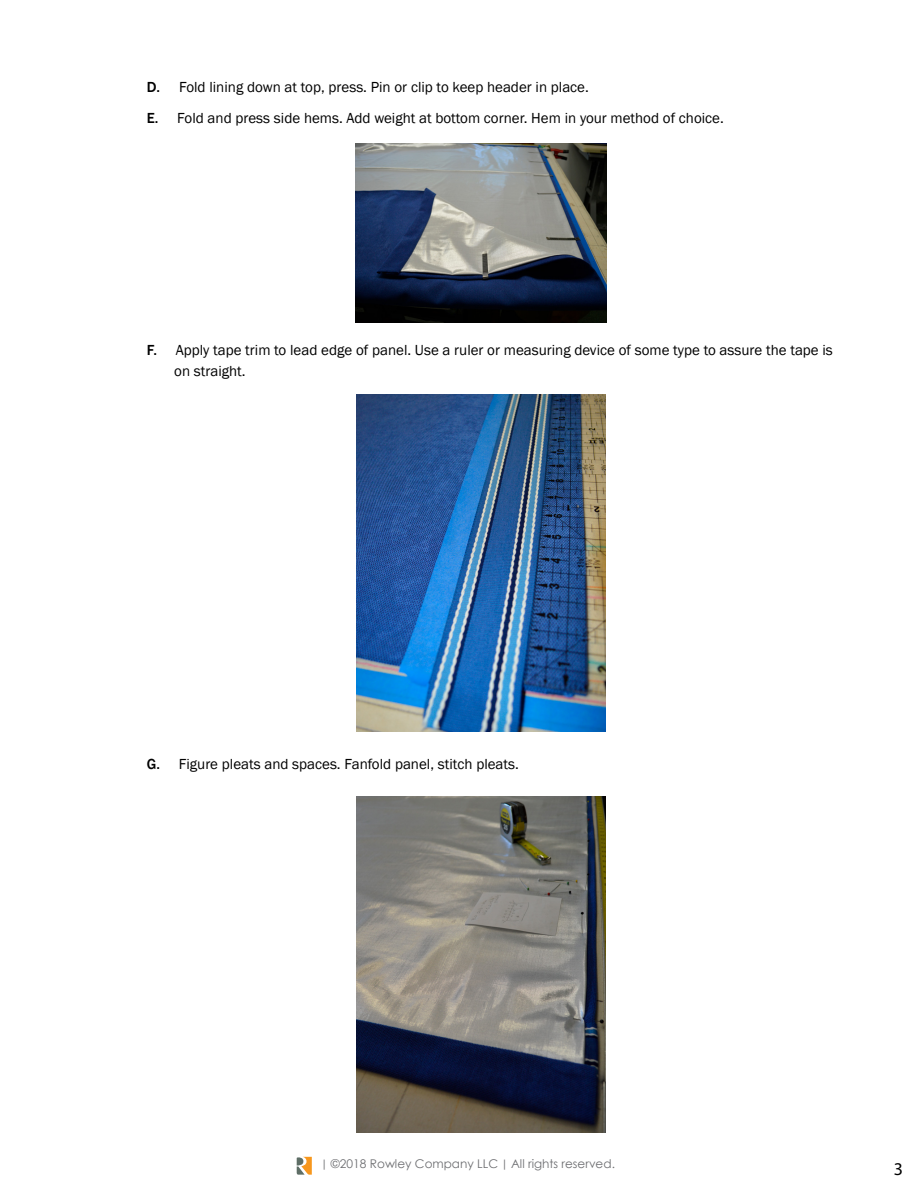
<style>
.page{position:relative;width:918px;height:1188px;background:#fff}
.page>*{position:absolute;margin:0;border:0;box-sizing:border-box;transform-origin:0 0}
.t1{font:18px "Myriad Pro";color:#000}
.t2{font:15px/21px "Franklin Gothic";color:#000}
.t3{font:12px "Century Gothic";color:#6d6e71}
.s1{font-weight:500}
.s2{font-family:"Tw Cen"}
</style>
<div class="page">
<svg style="left:297px;top:1157px;width:15px;height:18px"></svg>
<img style="left:356px;top:143px;width:250px;height:179px">
<img style="left:356px;top:395px;width:249px;height:336px">
<img style="left:356px;top:796px;width:249px;height:336px">
<p class="t2" style="left:147px;top:77px;width:444px"><span class="s1">D.</span> Fold lining down at top, press. Pin or clip to keep header in place.</p>
<p class="t2" style="left:147px;top:108px;width:579px"><span class="s1">E.</span> Fold and press side hems. Add weight at bottom corner. Hem in your method of choice.</p>
<p class="t2" style="left:174px;top:340px;width:660px;text-indent:-27px"><span class="s1">F.</span> Apply tape trim to lead edge of panel. Use a ruler or measuring device of some type to assure the tape is on straight.</p>
<p class="t2" style="left:147px;top:753px;width:374px"><span class="s1">G.</span> Figure pleats and spaces. Fanfold panel, stitch pleats.</p>
<p class="t3" style="left:321px;top:1155px;width:295px"><span class="s2">|</span> ©2018 Rowley Company LLC <span class="s2">|</span> All rights reserved.</p>
<p class="t1" style="left:894px;top:1158px;width:11px">3</p>
</div>
